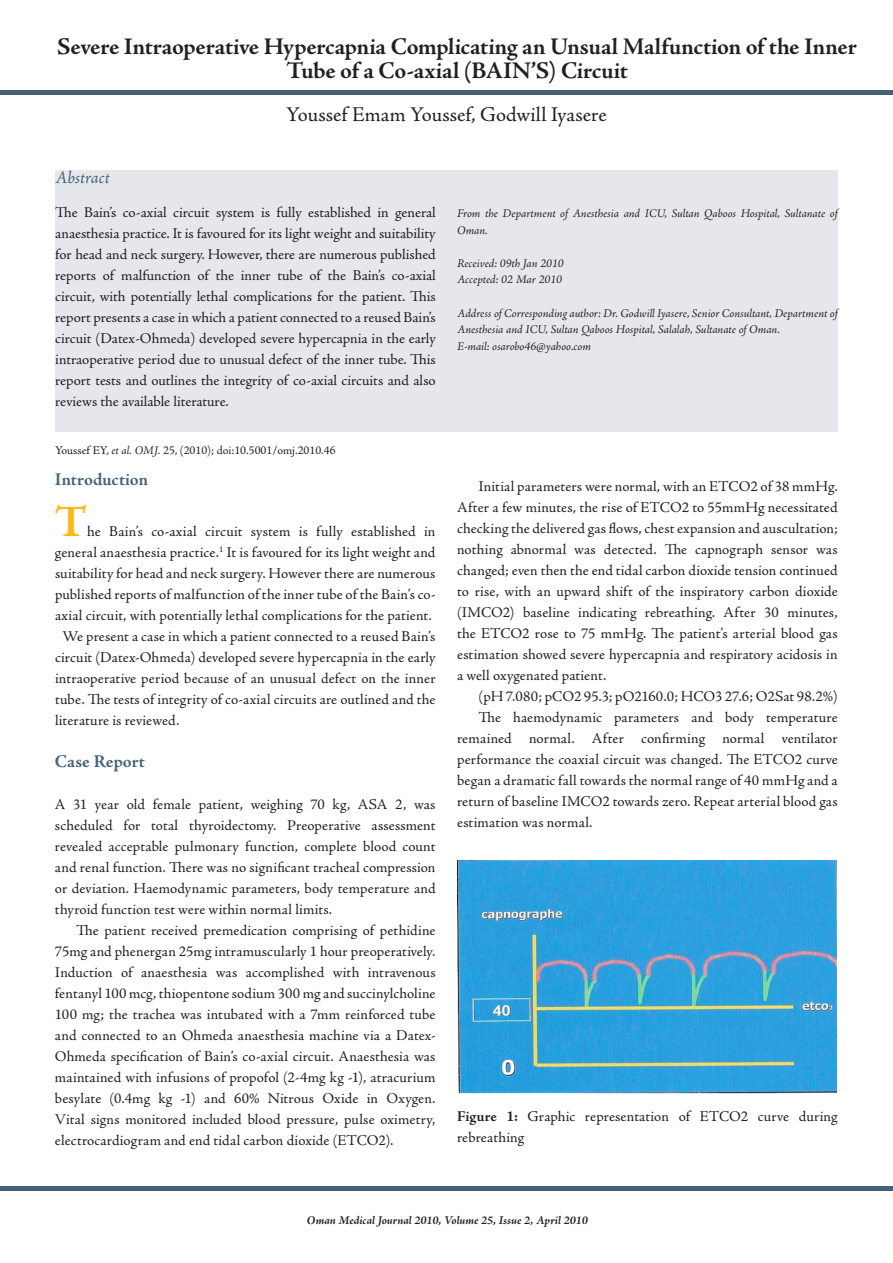
<style>
.page{position:relative;width:893px;height:1263px;background:#fff}
.page>*{position:absolute;margin:0;border:0;box-sizing:border-box;transform-origin:0 0}
.t1{font:700 45px "Adobe Jenson Pro";color:#fcb814}
.t2{font:700 24px/24px "Adobe Jenson Pro";letter-spacing:-.01em;color:#231f20;text-align:center}
.t3{font:21px "Adobe Jenson Pro";color:#231f20}
.t4{font:700 18px "Adobe Jenson Pro";color:#44637a}
._2{font:italic 18px "Adobe Jenson Pro";letter-spacing:-.005em;color:#44637a}
.t5{font:15px/21px "Adobe Jenson Pro";letter-spacing:.005em;color:#231f20;text-align:justify}
.t6{font:italic 12px/16.5px "Adobe Jenson Pro";letter-spacing:-.005em;color:#231f20}
.t7{font:12px "Adobe Jenson Pro";color:#231f20}
.t8{font:italic 700 12px "Adobe Jenson Pro";color:#231f20}
.s1{font-style:italic}
.s2{font-weight:700}
</style>
<div class="page">
<hr style="left:0;top:90px;width:893px;height:4px;background:#44637a">
<div style="left:0;top:1186px;width:893px;height:5px;background:#44637a"></div>
<div style="left:55px;top:170px;width:783px;height:262px;background:#e6e7ec"></div>
<img style="left:457px;top:861px;width:380px;height:232px">
<p class="t2" style="left:57px;top:35px;width:801px">Severe Intraoperative Hypercapnia Complicating an Unsual Malfunction of the Inner<br>Tube of a Co-axial (BAIN’S) Circuit</p>
<p class="t3" style="left:286px;top:102px;width:322px">Youssef Emam Youssef, Godwill Iyasere</p>
<p class="_2" style="left:55px;top:168px;width:56px">Abstract</p>
<p class="t5" style="left:55px;top:202px;width:382px">The Bain’s co-axial circuit system is fully established in general anaesthesia practice. It is favoured for its light weight and suitability for head and neck surgery. However, there are numerous published reports of malfunction of the inner tube of the Bain’s co-axial circuit, with potentially lethal complications for the patient. This report presents a case in which a patient connected to a reused Bain’s circuit (Datex-Ohmeda) developed severe hypercapnia in the early intraoperative period due to unusual defect of the inner tube. This report tests and outlines the integrity of co-axial circuits and also reviews the available literature.</p>
<p class="t7" style="left:55px;top:443px;width:282px">Youssef EY, <span class="s1">et al. OMJ.</span> 25, (2010); doi:10.5001/omj.2010.46</p>
<p class="t4" style="left:55px;top:469px;width:95px">Introduction</p>
<p class="t1" style="left:55px;top:496px;width:34px">T</p>
<p class="t5" style="left:55px;top:521px;width:382px;text-indent:32px">he Bain’s co-axial circuit system is fully established in general anaesthesia practice.<sup>1</sup> It is favoured for its light weight and suitability for head and neck surgery. However there are numerous published reports of malfunction of the inner tube of the Bain’s co&shy;axial circuit, with potentially lethal complications for the patient.</p>
<p class="t5" style="left:55px;top:626px;width:382px;text-indent:8px">We present a case in which a patient connected to a reused Bain’s circuit (Datex-Ohmeda) developed severe hypercapnia in the early intraoperative period because of an unusual defect on the inner tube. The tests of integrity of co-axial circuits are outlined and the literature is reviewed.</p>
<p class="t4" style="left:55px;top:751px;width:91px">Case Report</p>
<p class="t5" style="left:55px;top:794px;width:382px">A 31 year old female patient, weighing 70 kg, ASA 2, was scheduled for total thyroidectomy. Preoperative assessment revealed acceptable pulmonary function, complete blood count and renal function. There was no significant tracheal compression or deviation. Haemodynamic parameters, body temperature and thyroid function test were within normal limits.</p>
<p class="t5" style="left:55px;top:920px;width:382px;text-indent:21px">The patient received premedication comprising of pethidine 75mg and phenergan 25mg intramuscularly 1 hour preoperatively.<br>Induction of anaesthesia was accomplished with intravenous fentanyl 100 mcg, thiopentone sodium 300 mg and succinylcholine 100 mg; the trachea was intubated with a 7mm reinforced tube and connected to an Ohmeda anaesthesia machine via a Datex-Ohmeda specification of Bain’s co-axial circuit. Anaesthesia was maintained with infusions of propofol (2-4mg kg -1), atracurium besylate (0.4mg kg -1) and 60% Nitrous Oxide in Oxygen.<br>Vital signs monitored included blood pressure, pulse oximetry, electrocardiogram and end tidal carbon dioxide (ETCO2).</p>
<p class="t6" style="left:457px;top:206px;width:382px">From the Department of Anesthesia and ICU, Sultan Qaboos Hospital, Sultanate of<br>Oman.</p>
<p class="t6" style="left:457px;top:256px;width:108px">Received: 09th Jan 2010</p>
<p class="t6" style="left:457px;top:272px;width:106px">Accepted: 02 Mar 2010</p>
<p class="t6" style="left:457px;top:305px;width:382px">Address of Corresponding author: Dr. Godwill Iyasere, Senior Consultant, Department of<br>Anesthesia and ICU, Sultan Qaboos Hospital, Salalah, Sultanate of Oman.</p>
<p class="t6" style="left:457px;top:338px;width:135px">E-mail: osarobo46@yahoo.com</p>
<p class="t5" style="left:457px;top:476px;width:382px;text-indent:21px">Initial parameters were normal, with an ETCO2 of 38 mmHg.<br>After a few minutes, the rise of ETCO2 to 55mmHg necessitated checking the delivered gas flows, chest expansion and auscultation; nothing abnormal was detected. The capnograph sensor was changed; even then the end tidal carbon dioxide tension continued to rise, with an upward shift of the inspiratory carbon dioxide (IMCO2) baseline indicating rebreathing. After 30 minutes, the ETCO2 rose to 75 mmHg. The patient’s arterial blood gas estimation showed severe hypercapnia and respiratory acidosis in a well oxygenated patient.</p>
<p class="t5" style="left:478px;top:686px;width:361px">(pH 7.080; pCO2 95.3; pO2160.0; HCO3 27.6; O2Sat 98.2%)</p>
<p class="t5" style="left:457px;top:707px;width:382px;text-indent:21px">The haemodynamic parameters and body temperature remained normal. After confirming normal ventilator performance the coaxial circuit was changed. The ETCO2 curve began a dramatic fall towards the normal range of 40 mmHg and a return of baseline IMCO2 towards zero. Repeat arterial blood gas estimation was normal.</p>
<p class="t5" style="left:457px;top:1106px;width:382px"><span class="s2">Figure 1:</span> Graphic representation of ETCO2 curve during rebreathing</p>
<p class="t8" style="left:307px;top:1214px;width:283px">Oman Medical Journal 2010, Volume 25, Issue 2, April 2010</p>
</div>
